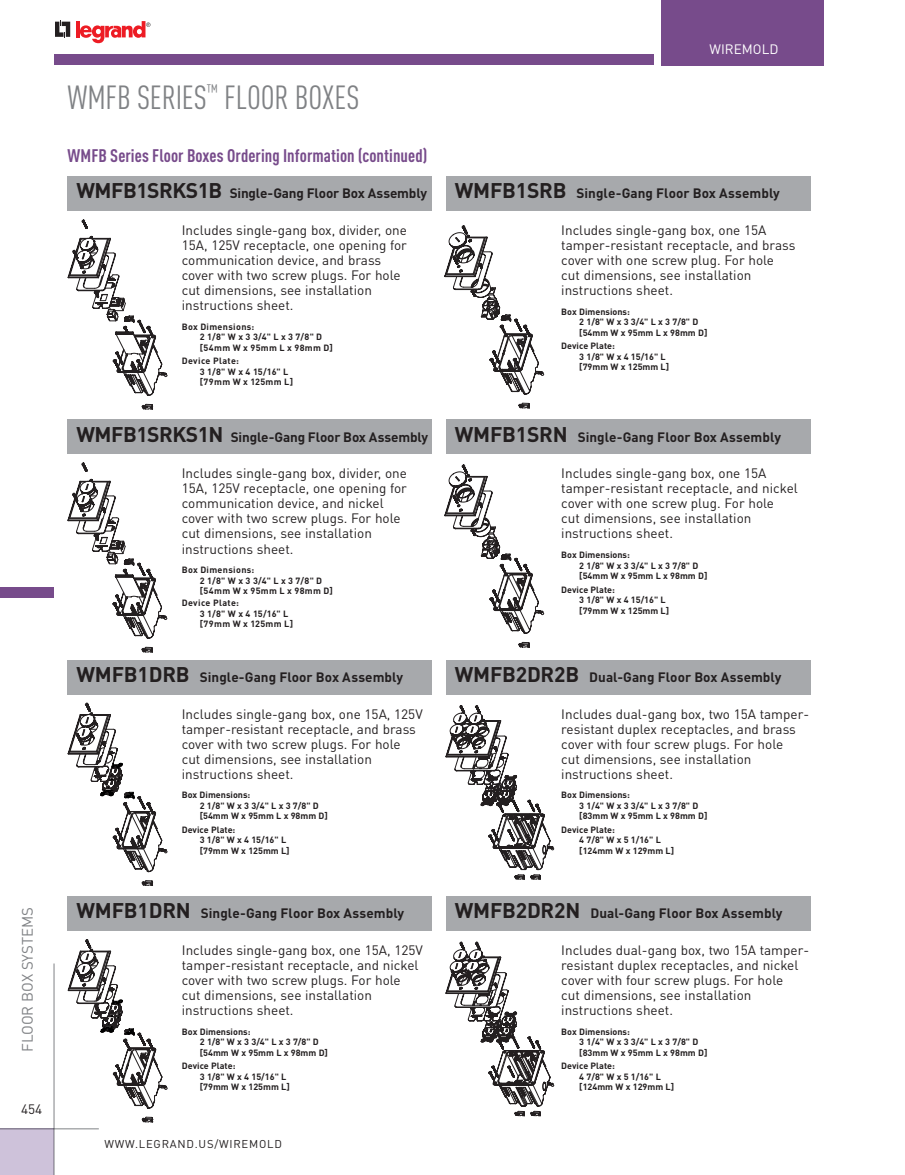
<style>
.page{position:relative;width:905px;height:1175px;background:#fff}
.page>*{position:absolute;margin:0;border:0;box-sizing:border-box;transform-origin:0 0}
.t1{font:condensed 33px "DIN Pro";letter-spacing:-.005em;color:#808285}
.t2{font:700 condensed 18px "DIN Pro";letter-spacing:.005em;color:#774b8b}
.t3{font:15px "DIN Pro";color:#808285}
.t4{font:13.5px/15px "DIN Pro";color:#231f20}
.t5{font:700 13.5px "DIN Pro";color:#231f20}
.t6{font:13.5px "DIN Pro";color:#fff}
.t7{font:11.25px "DIN Pro";letter-spacing:.07em;color:#231f20}
.t8{font:700 9px/10.5px "DIN Pro";color:#231f20}
.t9{font:700 9px/10.5px "DIN Pro";letter-spacing:.04em;color:#231f20}
.s1{font-size:21px}
</style>
<div class="page">
<div style="left:0;top:1128px;width:54px;height:46px;background:#cec2da"></div>
<hr style="left:0;top:1128px;width:99px;height:1px;background:#808285">
<hr style="left:54px;top:963px;width:1px;height:211px;background:#808285">
<div style="left:0;top:587px;width:54px;height:11px;background:#774b8b"></div>
<hr style="left:76px;top:21px;width:3px;height:16px;background:#ed1c24">
<svg style="left:80px;top:21px;width:70px;height:22px"></svg>
<svg style="left:55px;top:20px;width:15px;height:18px"></svg>
<div style="left:662px;top:0;width:162px;height:65px;background:#774b8b"></div>
<div style="left:54px;top:54px;width:599px;height:11px;background:#774b8b"></div>
<svg style="left:68px;top:220px;width:99px;height:189px"></svg>
<div style="left:68px;top:176px;width:364px;height:35px;background:#a7a9ac"></div>
<svg style="left:444px;top:225px;width:100px;height:183px"></svg>
<svg style="left:68px;top:462px;width:99px;height:190px"></svg>
<div style="left:68px;top:419px;width:364px;height:35px;background:#a7a9ac"></div>
<svg style="left:68px;top:703px;width:99px;height:183px"></svg>
<div style="left:68px;top:660px;width:364px;height:34px;background:#a7a9ac"></div>
<div style="left:446px;top:176px;width:364px;height:35px;background:#a7a9ac"></div>
<svg style="left:68px;top:939px;width:99px;height:183px"></svg>
<div style="left:68px;top:896px;width:364px;height:34px;background:#a7a9ac"></div>
<svg style="left:444px;top:464px;width:100px;height:183px"></svg>
<div style="left:446px;top:419px;width:364px;height:35px;background:#a7a9ac"></div>
<svg style="left:445px;top:705px;width:109px;height:175px"></svg>
<div style="left:445px;top:660px;width:365px;height:34px;background:#a7a9ac"></div>
<svg style="left:445px;top:941px;width:109px;height:175px"></svg>
<div style="left:445px;top:896px;width:365px;height:34px;background:#a7a9ac"></div>
<p class="t3" style="left:17px;top:1051px;width:145px;rotate:-90deg">FLOOR BOX SYSTEMS</p>
<p class="t4" style="left:21px;top:1100px;width:23px">454</p>
<h1 class="t1" style="left:68px;top:78px;width:293px">WMFB SERiES<sup>™</sup> FLOOR BOXES</h1>
<h2 class="t2" style="left:67px;top:145px;width:361px">WMFB Series Floor Boxes Ordering Information (continued)</h2>
<p class="t5" style="left:76px;top:184px;width:352px"><span class="s1">WMFB1SRKS1B</span> Single-Gang Floor Box Assembly</p>
<p class="t4" style="left:182px;top:222px;width:227px">Includes single-gang box, divider, one 15A, 125V receptacle, one opening for communication device, and brass cover with two screw plugs. For hole cut dimensions, see installation instructions sheet.</p>
<p class="t9" style="left:200px;top:321px;width:135px;text-indent:-18px">Box Dimensions:<br>2 1/8" W x 3 3/4" L x 3 7/8" D [54mm W x 95mm L x 98mm D]</p>
<p class="t9" style="left:200px;top:355px;width:95px;text-indent:-18px">Device Plate:<br>3 1/8" W x 4 15/16" L [79mm W x 125mm L]</p>
<p class="t5" style="left:76px;top:427px;width:353px"><span class="s1">WMFB1SRKS1N</span> Single-Gang Floor Box Assembly</p>
<p class="t4" style="left:182px;top:465px;width:227px">Includes single-gang box, divider, one 15A, 125V receptacle, one opening for communication device, and nickel cover with two screw plugs. For hole cut dimensions, see installation instructions sheet.</p>
<p class="t9" style="left:200px;top:564px;width:135px;text-indent:-18px">Box Dimensions:<br>2 1/8" W x 3 3/4" L x 3 7/8" D [54mm W x 95mm L x 98mm D]</p>
<p class="t9" style="left:200px;top:597px;width:95px;text-indent:-18px">Device Plate:<br>3 1/8" W x 4 15/16" L [79mm W x 125mm L]</p>
<p class="t5" style="left:76px;top:668px;width:328px"><span class="s1">WMFB1DRB</span> Single-Gang Floor Box Assembly</p>
<p class="t4" style="left:182px;top:706px;width:242px">Includes single-gang box, one 15A, 125V tamper-resistant receptacle, and brass cover with two screw plugs. For hole<br>cut dimensions, see installation instructions sheet.</p>
<p class="t8" style="left:200px;top:789px;width:130px;text-indent:-18px">Box Dimensions:<br>2 1/8" W x 3 3/4" L x 3 7/8" D [54mm W x 95mm L x 98mm D]</p>
<p class="t8" style="left:200px;top:824px;width:91px;text-indent:-18px">Device Plate:<br>3 1/8" W x 4 15/16" L [79mm W x 125mm L]</p>
<p class="t5" style="left:76px;top:904px;width:329px"><span class="s1">WMFB1DRN</span> Single-Gang Floor Box Assembly</p>
<p class="t4" style="left:182px;top:942px;width:242px">Includes single-gang box, one 15A, 125V tamper-resistant receptacle, and nickel cover with two screw plugs. For hole<br>cut dimensions, see installation instructions sheet.</p>
<p class="t8" style="left:200px;top:1025px;width:130px;text-indent:-18px">Box Dimensions:<br>2 1/8" W x 3 3/4" L x 3 7/8" D [54mm W x 95mm L x 98mm D]</p>
<p class="t8" style="left:200px;top:1060px;width:91px;text-indent:-18px">Device Plate:<br>3 1/8" W x 4 15/16" L [79mm W x 125mm L]</p>
<p class="t7" style="left:104px;top:1135px;width:179px">www.LEGRAND.us/WIREMOLD</p>
<p class="t6" style="left:709px;top:40px;width:70px">WIREMOLD</p>
<p class="t5" style="left:454px;top:184px;width:326px"><span class="s1">WMFB1SRB</span> Single-Gang Floor Box Assembly</p>
<p class="t4" style="left:561px;top:222px;width:235px">Includes single-gang box, one 15A tamper-resistant receptacle, and brass cover with one screw plug. For hole cut dimensions, see installation instructions sheet.</p>
<p class="t8" style="left:579px;top:306px;width:130px;text-indent:-18px">Box Dimensions:<br>2 1/8" W x 3 3/4" L x 3 7/8" D [54mm W x 95mm L x 98mm D]</p>
<p class="t8" style="left:579px;top:340px;width:91px;text-indent:-18px">Device Plate:<br>3 1/8" W x 4 15/16" L [79mm W x 125mm L]</p>
<p class="t5" style="left:454px;top:427px;width:328px"><span class="s1">WMFB1SRN</span> Single-Gang Floor Box Assembly</p>
<p class="t4" style="left:561px;top:465px;width:238px">Includes single-gang box, one 15A tamper-resistant receptacle, and nickel cover with one screw plug. For hole<br>cut dimensions, see installation instructions sheet.</p>
<p class="t8" style="left:579px;top:549px;width:130px;text-indent:-18px">Box Dimensions:<br>2 1/8" W x 3 3/4" L x 3 7/8" D [54mm W x 95mm L x 98mm D]</p>
<p class="t8" style="left:579px;top:583px;width:91px;text-indent:-18px">Device Plate:<br>3 1/8" W x 4 15/16" L [79mm W x 125mm L]</p>
<p class="t5" style="left:454px;top:668px;width:328px"><span class="s1">WMFB2DR2B</span> Dual-Gang Floor Box Assembly</p>
<p class="t4" style="left:561px;top:706px;width:249px">Includes dual-gang box, two 15A tamper&shy;resistant duplex receptacles, and brass cover with four screw plugs. For hole<br>cut dimensions, see installation instructions sheet.</p>
<p class="t8" style="left:579px;top:789px;width:130px;text-indent:-18px">Box Dimensions:<br>3 1/4" W x 3 3/4" L x 3 7/8" D [83mm W x 95mm L x 98mm D]</p>
<p class="t8" style="left:579px;top:824px;width:96px;text-indent:-18px">Device Plate:<br>4 7/8" W x 5 1/16" L [124mm W x 129mm L]</p>
<p class="t5" style="left:454px;top:904px;width:329px"><span class="s1">WMFB2DR2N</span> Dual-Gang Floor Box Assembly</p>
<p class="t4" style="left:561px;top:942px;width:249px">Includes dual-gang box, two 15A tamper&shy;resistant duplex receptacles, and nickel cover with four screw plugs. For hole<br>cut dimensions, see installation instructions sheet.</p>
<p class="t8" style="left:579px;top:1025px;width:130px;text-indent:-18px">Box Dimensions:<br>3 1/4" W x 3 3/4" L x 3 7/8" D [83mm W x 95mm L x 98mm D]</p>
<p class="t8" style="left:579px;top:1060px;width:96px;text-indent:-18px">Device Plate:<br>4 7/8" W x 5 1/16" L [124mm W x 129mm L]</p>
</div>
